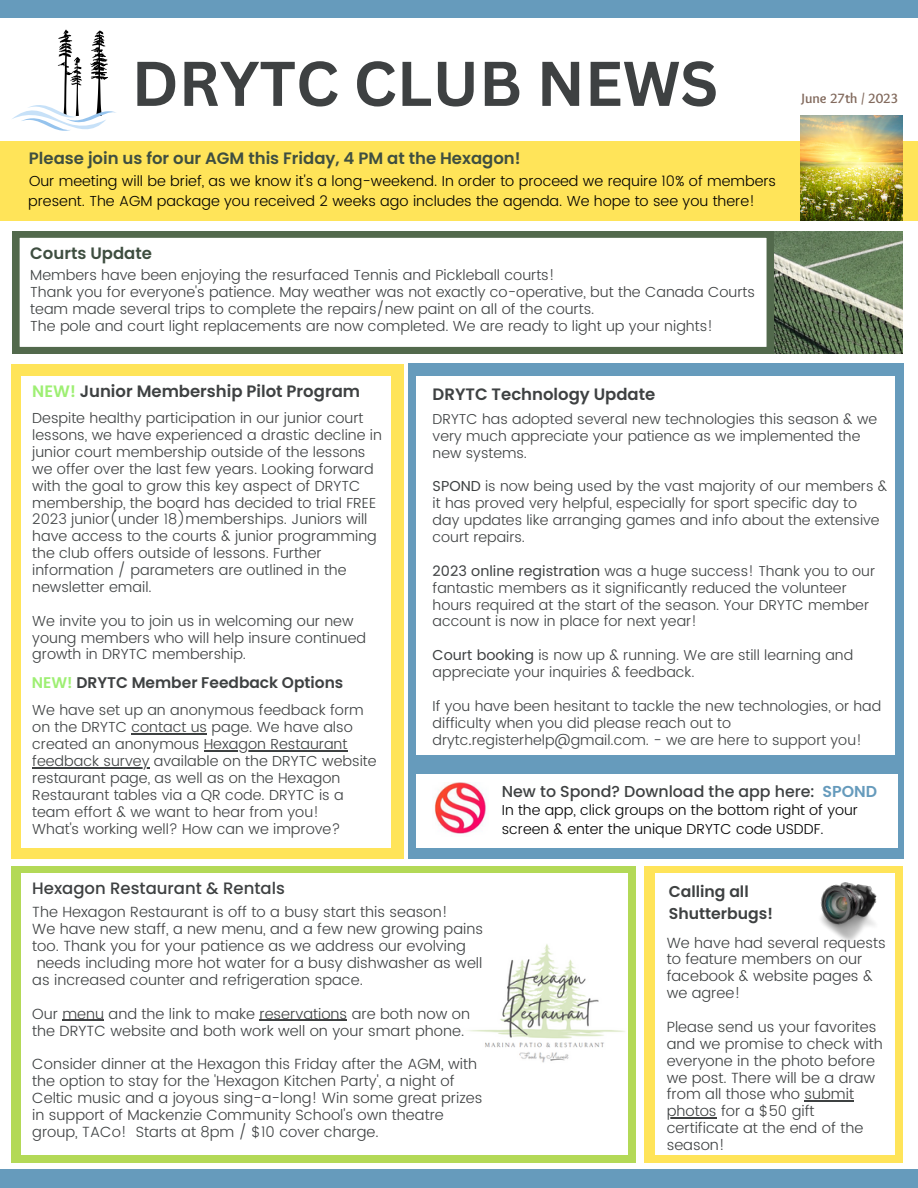
<style>
.page{position:relative;width:918px;height:1188px;background:#fff}
.page>*{position:absolute;margin:0;border:0;box-sizing:border-box;transform-origin:0 0}
.t1{font:700 61.65px "Canva Sans";color:#3e4142}
.t2{font:600 16.5px "Poppins";color:#3e4e40}
.t3{font:600 16.5px "Poppins";color:#3e4142}
.t4{font:500 16.5px "Poppins";color:#3e4142}
.t5{font:500 15.75px "Poppins";color:#3e4142}
.t6{font:600 15.75px "Poppins";color:#3e4142}
.t7{font:600 15.45px "Poppins";color:#3e4142}
.t8{font:300 14.7px/16.8px "Poppins";color:#3e4142}
.t9{font:300 14.55px/16.8px "Poppins";color:#3e4142}
.t10{font:300 14.55px/19.5px "Poppins";color:#000}
.t11{font:300 14.4px/16.8px "Poppins";color:#3e4142}
.t12{font:300 14.4px/19px "Poppins";color:#000}
.t13{font:700 13.95px "Sukar";color:#826a5d}
.s1{color:#9eef73}
.s2{font-weight:400}
.s3{font-family:"Minion Pro";font-weight:400}
.s4{font-weight:600;color:#669bbc}
</style>
<div class="page">
<svg style="left:12px;top:30px;width:104px;height:101px"></svg>
<div style="left:0;top:141px;width:918px;height:80px;background:#ffe459"></div>
<div style="left:0;top:0;width:918px;height:18px;background:#669bbc"></div>
<div style="left:409px;top:364px;width:495px;height:495px;background:#669bbc"></div>
<div style="left:416px;top:376px;width:478px;height:379px;background:#fff"></div>
<div style="left:11px;top:364px;width:392px;height:495px;background:#ffe459"></div>
<div style="left:21px;top:376px;width:370px;height:472px;background:#fff"></div>
<div style="left:11px;top:867px;width:625px;height:296px;background:#b3d957"></div>
<div style="left:0;top:1169px;width:918px;height:19px;background:#669bbc"></div>
<img style="left:800px;top:116px;width:103px;height:104px">
<img style="left:773px;top:231px;width:129px;height:123px">
<svg style="left:13px;top:231px;width:760px;height:123px"></svg>
<div style="left:416px;top:774px;width:481px;height:74px;background:#fff"></div>
<img style="left:433px;top:783px;width:53px;height:51px">
<div style="left:644px;top:866px;width:259px;height:296px;background:#ffe459"></div>
<div style="left:655px;top:874px;width:240px;height:281px;background:#fff"></div>
<img style="left:820px;top:882px;width:57px;height:60px">
<hr style="left:805px;top:1101px;width:49px;height:1px;background:#3e4142">
<hr style="left:667px;top:1117px;width:50px;height:2px;background:#3e4142">
<hr style="left:131px;top:733px;width:76px;height:2px;background:#3e4142">
<hr style="left:204px;top:750px;width:143px;height:1px;background:#3e4142">
<hr style="left:32px;top:767px;width:117px;height:1px;background:#3e4142">
<div style="left:21px;top:874px;width:606px;height:281px;background:#fff"></div>
<img style="left:466px;top:944px;width:159px;height:119px">
<hr style="left:62px;top:1020px;width:42px;height:1px;background:#3e4142">
<hr style="left:259px;top:1020px;width:88px;height:1px;background:#3e4142">
<p class="t1" style="left:132px;top:40px;width:588px">DRYTC CLUB NEWS</p>
<p class="t2" style="left:29px;top:147px;width:493px">Please join us for our AGM this Friday, 4 PM at the Hexagon!</p>
<p class="t10" style="left:28px;top:172px;width:750px">Our meeting will be brief, as we know it's a long-weekend. In order to proceed we require 10% of members present. The AGM package you received 2 weeks ago includes the agenda. We hope to see you there!</p>
<p class="t2" style="left:30px;top:242px;width:123px">Courts Update</p>
<p class="t9" style="left:30px;top:266px;width:526px">Members have been enjoying the resurfaced Tennis and Pickleball courts!</p>
<p class="t9" style="left:30px;top:283px;width:726px">Thank you for everyone's patience. May weather was not exactly co-operative, but the Canada Courts team made several trips to complete the repairs/new paint on all of the courts.</p>
<p class="t9" style="left:30px;top:317px;width:684px">The pole and court light replacements are now completed. We are ready to light up your nights!</p>
<p class="t3" style="left:32px;top:380px;width:329px"><span class="s1">NEW!</span> Junior Membership Pilot Program</p>
<p class="t3" style="left:433px;top:382px;width:224px">DRYTC Technology Update</p>
<p class="t13" style="left:802px;top:91px;width:98px">June 27th / 2023</p>
<p class="t9" style="left:32px;top:410px;width:351px">Despite healthy participation in our junior court lessons, we have experienced a drastic decline in junior court membership outside of the lessons we offer over the last few years. Looking forward with the goal to grow this key aspect of DRYTC membership, the board has decided to trial FREE 2023 junior(under 18)memberships. Juniors will have access to the courts &amp; junior programming the club offers outside of lessons. Further information / parameters are outlined in the newsletter email.</p>
<p class="t9" style="left:32px;top:612px;width:335px">We invite you to join us in welcoming our new young members who will help insure continued growth in DRYTC membership.</p>
<p class="t7" style="left:32px;top:672px;width:313px"><span class="s1">NEW!</span> DRYTC Member Feedback Options</p>
<p class="t9" style="left:32px;top:702px;width:346px">We have set up an anonymous feedback form on the DRYTC contact us page. We have also created an anonymous Hexagon Restaurant feedback survey available on the DRYTC website restaurant page, as well as on the Hexagon Restaurant tables via a QR code. DRYTC is a team effort &amp; we want to hear from you!</p>
<p class="t9" style="left:32px;top:820px;width:310px">What's working well? How can we improve?</p>
<p class="t11" style="left:433px;top:411px;width:446px">DRYTC has adopted several new technologies this season &amp; we very much appreciate your patience as we implemented the new systems.</p>
<p class="t11" style="left:433px;top:478px;width:456px"><span class="s2">SPOND</span> is now being used by the vast majority of our members &amp; it has proved very helpful, especially for sport specific day to day updates like arranging games and info about the extensive court repairs.</p>
<p class="t11" style="left:433px;top:562px;width:444px"><span class="s2">2023 online registration</span> was a huge success! Thank you to our fantastic members as it significantly reduced the volunteer</p>
<p class="t11" style="left:433px;top:596px;width:438px">hours required at the start of the season. Your DRYTC member account is now in place for next year!</p>
<p class="t11" style="left:433px;top:647px;width:422px"><span class="s2">Court booking</span> is now up &amp; running. We are still learning and appreciate your inquiries &amp; feedback.</p>
<p class="t11" style="left:433px;top:697px;width:450px">If you have been hesitant to tackle the new technologies, or had difficulty when you did please reach out to drytc<span class="s3">.</span>registerhelp@gmail.com. - we are here to support you!</p>
<p class="t5" style="left:502px;top:780px;width:377px">New to Spond? Download the app here: <span class="s4">SPOND</span></p>
<p class="t12" style="left:502px;top:800px;width:358px">In the app, click groups on the bottom right of your screen &amp; enter the unique DRYTC code USDDF.</p>
<p class="t4" style="left:32px;top:876px;width:254px">Hexagon Restaurant &amp; Rentals</p>
<p class="t8" style="left:32px;top:904px;width:417px">The Hexagon Restaurant is off to a busy start this season!</p>
<p class="t8" style="left:32px;top:921px;width:452px">We have new staff, a new menu, and a few new growing pains</p>
<p class="t8" style="left:32px;top:938px;width:435px">too. Thank you for your patience as we address our evolving</p>
<p class="t8" style="left:37px;top:955px;width:447px">needs including more hot water for a busy dishwasher as well</p>
<p class="t8" style="left:32px;top:971px;width:332px">as increased counter and refrigeration space.</p>
<p class="t8" style="left:32px;top:1005px;width:439px">Our menu and the link to make reservations are both now on the DRYTC website and both work well on your smart phone.</p>
<p class="t8" style="left:32px;top:1056px;width:452px">Consider dinner at the Hexagon this Friday after the AGM, with the option to stay for the 'Hexagon Kitchen Party', a night of Celtic music and a joyous sing-a-long! Win some great prizes in support of Mackenzie Community School's own theatre group, TACo! Starts at 8pm / $10 cover charge.</p>
<p class="t6" style="left:669px;top:881px;width:81px">Calling all</p>
<p class="t6" style="left:669px;top:902px;width:106px">Shutterbugs!</p>
<p class="t8" style="left:667px;top:934px;width:220px">We have had several requests to feature members on our facebook &amp; website pages &amp; we agree!</p>
<p class="t8" style="left:667px;top:1018px;width:218px">Please send us your favorites and we promise to check with everyone in the photo before we post. There will be a draw from all those who submit photos for a $50 gift certificate at the end of the season!</p>
</div>
